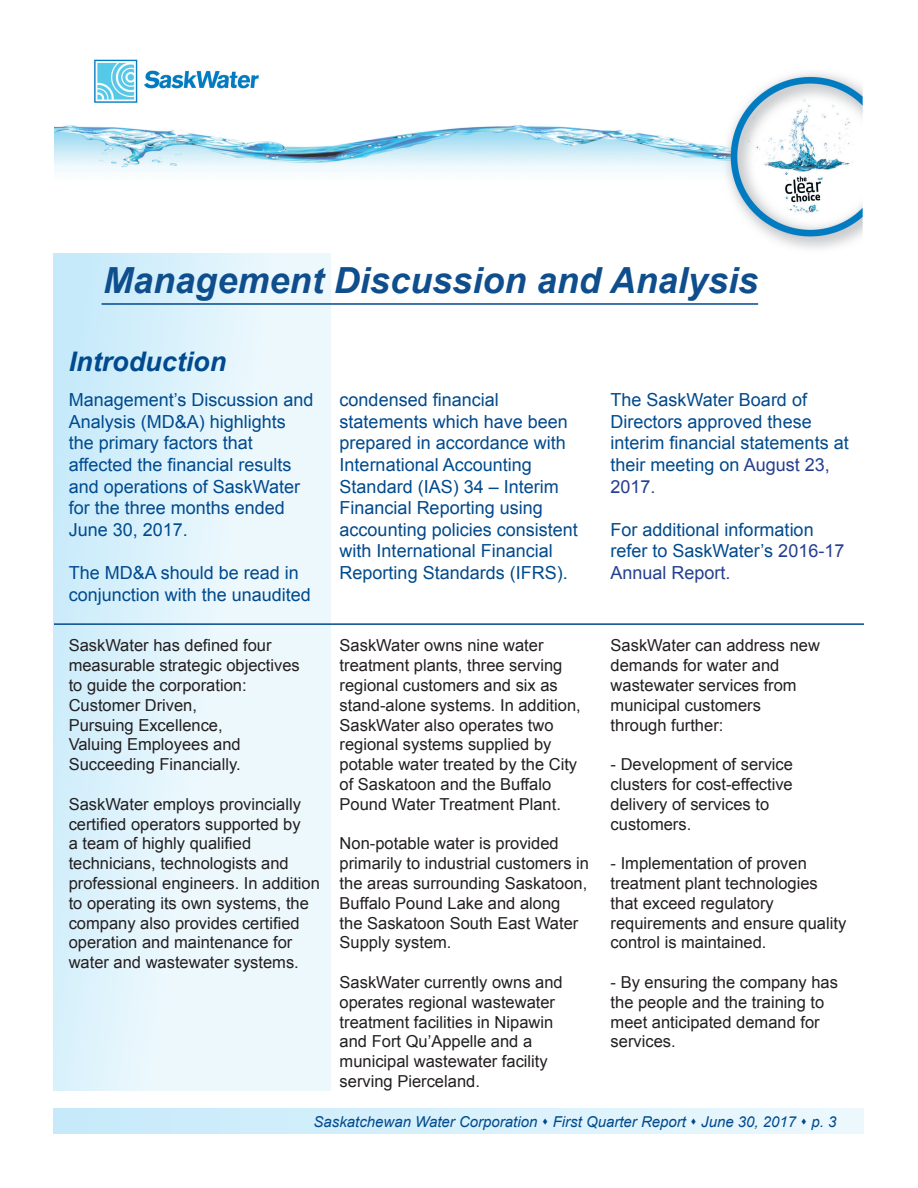
<style>
.page{position:relative;width:918px;height:1188px;background:#fff}
.page>*{position:absolute;margin:0;border:0;box-sizing:border-box;transform-origin:0 0}
.The_Well{font:italic 700 36px "Arial";color:#0f4e8c}
.t1{font:italic 700 27px "Arial";color:#004a8d}
.t2{font:18px/21.6px "Arial";color:#004a8d}
.t3{font:16.5px/19.8px "Arial";color:#231f20}
.t4{font:italic 15px "Arial";color:#004a8d}
.s1{color:#253f8e}
</style>
<div class="page">
<img style="left:54px;top:59px;width:809px;height:190px">
<div style="left:54px;top:253px;width:276px;height:838px;background:linear-gradient(to right,#d1eefb,#f4fbfe)"></div>
<hr style="left:102px;top:303px;width:656px;height:2px;background:#004a8d">
<hr style="left:54px;top:623px;width:810px;height:2px;background:#004a8d">
<div style="left:54px;top:1108px;width:810px;height:26px;background:linear-gradient(to right,#c5e9fa,#ecf8fd)"></div>
<p class="The_Well" style="left:103px;top:257px;width:657px">Management Discussion and Analysis</p>
<p class="t1" style="left:69px;top:343px;width:159px">Introduction</p>
<p class="t2" style="left:69px;top:389px;width:246px">Management’s Discussion and<br>Analysis (MD&amp;A) highlights the primary factors that</p>
<p class="t2" style="left:69px;top:454px;width:233px">affected the financial results and operations of SaskWater for the three months ended<br>June 30, 2017.</p>
<p class="t2" style="left:69px;top:562px;width:244px">The MD&amp;A should be read in conjunction with the unaudited</p>
<p class="t3" style="left:69px;top:636px;width:204px">SaskWater has defined four</p>
<p class="t3" style="left:69px;top:656px;width:233px">measurable strategic objectives</p>
<p class="t3" style="left:69px;top:675px;width:179px">to guide the corporation:</p>
<p class="t3" style="left:69px;top:695px;width:130px">Customer Driven,</p>
<p class="t3" style="left:69px;top:715px;width:156px">Pursuing Excellence,</p>
<p class="t3" style="left:69px;top:735px;width:174px">Valuing Employees and</p>
<p class="t3" style="left:69px;top:755px;width:174px">Succeeding Financially.</p>
<p class="t3" style="left:69px;top:794px;width:234px">SaskWater employs provincially certified operators supported by</p>
<p class="t3" style="left:69px;top:834px;width:184px">a team of highly qualified</p>
<p class="t3" style="left:69px;top:854px;width:253px">technicians, technologists and professional engineers. In addition to operating its own systems, the company also provides certified operation and maintenance for water and wastewater systems.</p>
<p class="t2" style="left:340px;top:389px;width:161px">condensed financial</p>
<p class="t2" style="left:340px;top:411px;width:230px;text-align:justify">statements which have been prepared in accordance with International Accounting</p>
<p class="t2" style="left:340px;top:476px;width:240px">Standard (IAS) 34 – Interim<br>Financial Reporting using accounting policies consistent with International Financial</p>
<p class="t2" style="left:340px;top:562px;width:230px">Reporting Standards (IFRS).</p>
<p class="t3" style="left:340px;top:636px;width:243px">SaskWater owns nine water treatment plants, three serving regional customers and six as stand-alone systems. In addition,<br>SaskWater also operates two regional systems supplied by potable water treated by the City of Saskatoon and the Buffalo<br>Pound Water Treatment Plant.</p>
<p class="t3" style="left:340px;top:834px;width:251px">Non-potable water is provided primarily to industrial customers in the areas surrounding Saskatoon,<br>Buffalo Pound Lake and along<br>the Saskatoon South East Water<br>Supply system.</p>
<p class="t3" style="left:340px;top:972px;width:225px">SaskWater currently owns and operates regional wastewater treatment facilities in Nipawin</p>
<p class="t3" style="left:340px;top:1032px;width:194px">and Fort Qu’Appelle and a</p>
<p class="t3" style="left:340px;top:1052px;width:210px">municipal wastewater facility</p>
<p class="t3" style="left:340px;top:1071px;width:142px">serving Pierceland.</p>
<p class="t2" style="left:611px;top:389px;width:240px">The SaskWater Board of<br>Directors approved these interim financial statements at their meeting on <span class="s1">August 23,<br>2017.</span></p>
<p class="t2" style="left:611px;top:519px;width:235px">For additional information refer to SaskWater’s <span class="s1">2016-17<br>Annual Report.</span></p>
<p class="t3" style="left:611px;top:636px;width:211px">SaskWater can address new demands for water and</p>
<p class="t3" style="left:611px;top:675px;width:188px">wastewater services from</p>
<p class="t3" style="left:611px;top:695px;width:152px">municipal customers</p>
<p class="t3" style="left:611px;top:715px;width:114px">through further:</p>
<p class="t3" style="left:611px;top:755px;width:184px">- Development of service clusters for cost-effective</p>
<p class="t3" style="left:611px;top:794px;width:160px">delivery of services to</p>
<p class="t3" style="left:611px;top:814px;width:82px">customers.</p>
<p class="t3" style="left:611px;top:854px;width:198px">- Implementation of proven</p>
<p class="t3" style="left:611px;top:873px;width:209px">treatment plant technologies</p>
<p class="t3" style="left:611px;top:893px;width:165px">that exceed regulatory</p>
<p class="t3" style="left:611px;top:913px;width:237px">requirements and ensure quality control is maintained.</p>
<p class="t3" style="left:611px;top:972px;width:229px">- By ensuring the company has the people and the training to meet anticipated demand for</p>
<p class="t3" style="left:611px;top:1032px;width:67px">services.</p>
<p class="t4" style="left:313px;top:1112px;width:525px">Saskatchewan Water Corporation ▲ First Quarter Report ▲ June 30, 2017 ▲ p. 3</p>
</div>
